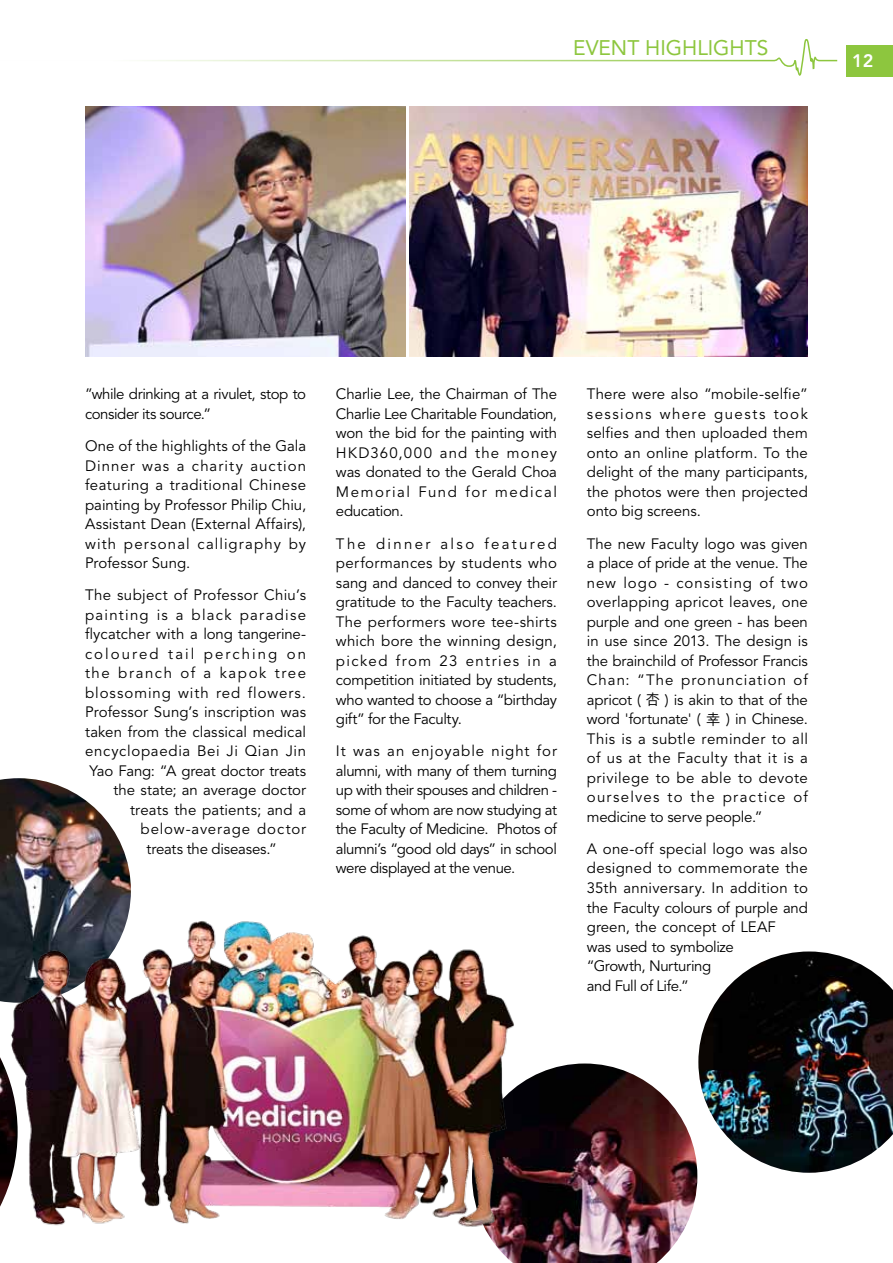
<style>
.page{position:relative;width:893px;height:1263px;background:#fff}
.page>*{position:absolute;margin:0;border:0;box-sizing:border-box;transform-origin:0 0}
.t1{font:21px "Avenir";color:#8dc63e}
.t2{font:800 18px "Avenir";color:#fff}
.t3{font:15px/19.5px "Avenir";letter-spacing:.005em;color:#000;text-align:justify}
.t4{font:15px/19.5px "Avenir";letter-spacing:-.03em;color:#000}
.t5{font:15px "Avenir";letter-spacing:-.015em;color:#000}
.t6{font:15px "Avenir";letter-spacing:.06em;color:#000}
.t7{font:15px "Avenir";letter-spacing:.045em;color:#000}
.t8{font:15px "Avenir";letter-spacing:.085em;color:#000}
.t9{font:15px "Avenir";letter-spacing:.135em;color:#000}
.t10{font:15px "Avenir";letter-spacing:.105em;color:#000}
.t11{font:15px "Avenir";letter-spacing:.055em;color:#000}
.s1{font-family:"M Hei";font-weight:500}
</style>
<div class="page">
<img style="left:0;top:778px;width:128px;height:87px">
<img style="left:410px;top:106px;width:398px;height:251px">
<img style="left:487px;top:1063px;width:210px;height:200px">
<img style="left:698px;top:951px;width:195px;height:222px">
<img style="left:0;top:865px;width:528px;height:368px">
<img style="left:85px;top:106px;width:321px;height:251px">
<div style="left:846px;top:45px;width:47px;height:32px;background:#8dc63e"></div>
<svg style="left:142px;top:39px;width:696px;height:37px"></svg>
<h1 class="t1" style="left:573px;top:35px;width:197px">EVENT HIGHLIGHTS</h1>
<p class="t2" style="left:852px;top:50px;width:23px">12</p>
<p class="t4" style="left:85px;top:385px;width:223px">”while drinking at a rivulet, stop to consider its source.”</p>
<p class="t3" style="left:85px;top:437px;width:223px">One of the highlights of the Gala Dinner was a charity auction featuring a traditional Chinese painting by Professor Philip Chiu, Assistant Dean (External Affairs), with personal calligraphy by Professor Sung.</p>
<p class="t3" style="left:85px;top:586px;width:223px">The subject of Professor Chiu’s</p>
<p class="t8" style="left:85px;top:606px;width:223px">painting is a black paradise</p>
<p class="t3" style="left:85px;top:625px;width:223px">flycatcher with a long tangerine-</p>
<p class="t9" style="left:85px;top:645px;width:223px">coloured tail perching on</p>
<p class="t10" style="left:85px;top:665px;width:223px">the branch of a kapok tree</p>
<p class="t6" style="left:85px;top:684px;width:223px">blossoming with red flowers.</p>
<p class="t3" style="left:85px;top:703px;width:223px">Professor Sung’s inscription was</p>
<p class="t3" style="left:85px;top:722px;width:223px">taken from the classical medical</p>
<p class="t7" style="left:85px;top:743px;width:223px">encyclopaedia Bei Ji Qian Jin</p>
<p class="t5" style="left:90px;top:762px;width:218px">Yao Fang: “A great doctor treats</p>
<p class="t3" style="left:114px;top:781px;width:194px">the state; an average doctor</p>
<p class="t3" style="left:130px;top:800px;width:178px">treats the patients; and a</p>
<p class="t11" style="left:141px;top:821px;width:167px">below-average doctor</p>
<p class="t5" style="left:147px;top:840px;width:132px">treats the diseases.”</p>
<p class="t3" style="left:336px;top:385px;width:223px">Charlie Lee, the Chairman of The Charlie Lee Charitable Foundation, won the bid for the painting with HKD360,000 and the money was donated to the Gerald Choa Memorial Fund for medical education.</p>
<p class="t3" style="left:336px;top:534px;width:223px">The dinner also featured performances by students who sang and danced to convey their gratitude to the Faculty teachers.<br>The performers wore tee-shirts which bore the winning design, picked from 23 entries in a competition initiated by students, who wanted to choose a “birthday gift” for the Faculty.</p>
<p class="t3" style="left:336px;top:742px;width:223px">It was an enjoyable night for alumni, with many of them turning up with their spouses and children - some of whom are now studying at the Faculty of Medicine. Photos of alumni’s “good old days” in school were displayed at the venue.</p>
<p class="t3" style="left:587px;top:385px;width:223px">There were also “mobile-selfie” sessions where guests took selfies and then uploaded them onto an online platform. To the delight of the many participants, the photos were then projected onto big screens.</p>
<p class="t3" style="left:587px;top:534px;width:223px">The new Faculty logo was given a place of pride at the venue. The new logo - consisting of two overlapping apricot leaves, one purple and one green - has been in use since 2013. The design is the brainchild of Professor Francis Chan: “The pronunciation of apricot ( <span class="s1">杏</span> ) is akin to that of the word 'fortunate' ( <span class="s1">幸</span> ) in Chinese.<br>This is a subtle reminder to all of us at the Faculty that it is a privilege to be able to devote ourselves to the practice of medicine to serve people.”</p>
<p class="t3" style="left:587px;top:839px;width:223px;text-align:left">A one-off special logo was also designed to commemorate the<br>35th anniversary. In addition to the Faculty colours of purple and green, the concept of LEAF<br>was used to symbolize<br>“Growth, Nurturing<br>and Full of Life.”</p>
</div>
